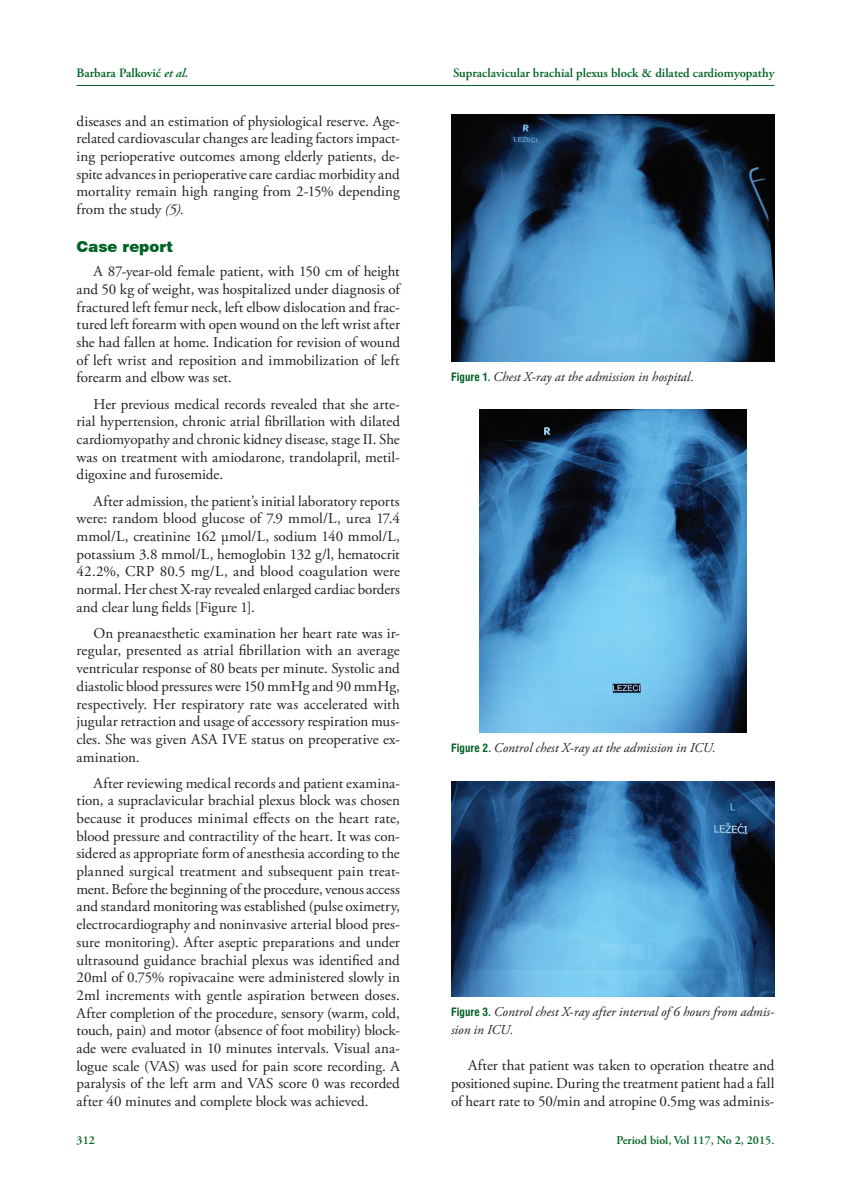
<style>
.page{position:relative;width:851px;height:1191px;background:#fff}
.page>*{position:absolute;margin:0;border:0;box-sizing:border-box;transform-origin:0 0}
.t1{font:15px/17.7px "Adobe Garamond Pro";color:#231f20;text-align:justify}
.t2{font:900 15px "Swiss 721 BT";color:#006224}
.t3{font:italic 13.5px/17.4px "Adobe Garamond Pro";color:#231f20}
.t4{font:600 12.75px "Adobe Garamond Pro";color:#006224}
.t5{font:600 12px "Adobe Garamond Pro";color:#006224}
.s1{font-style:italic}
.s2{font-family:"Swiss 721 BT";font-weight:700;font-style:normal;font-stretch:condensed;font-size:11.25px;color:#006224}
</style>
<div class="page">
<hr style="left:77px;top:85px;width:697px;height:1px;background:#006224">
<img style="left:451px;top:115px;width:323px;height:246px">
<img style="left:479px;top:410px;width:267px;height:322px">
<img style="left:451px;top:781px;width:323px;height:215px">
<p class="t4" style="left:77px;top:65px;width:113px">Barbara Palković <span class="s1">et al.</span></p>
<p class="t4" style="left:453px;top:65px;width:323px">Supraclavicular brachial plexus block &amp; dilated cardiomyopathy</p>
<p class="t1" style="left:77px;top:113px;width:325px">diseases and an estimation of physiological reserve. Age&shy;related cardiovascular changes are leading factors impact&shy;ing perioperative outcomes among elderly patients, de&shy;spite advances in perioperative care cardiac morbidity and mortality remain high ranging from 2-15% depending from the study <span class="s1">(5).</span></p>
<p class="t2" style="left:77px;top:237px;width:98px">Case report</p>
<p class="t1" style="left:77px;top:263px;width:325px;text-indent:17px">A 87-year-old female patient, with 150 cm of height and 50 kg of weight, was hospitalized under diagnosis of fractured left femur neck, left elbow dislocation and frac&shy;tured left forearm with open wound on the left wrist after she had fallen at home. Indication for revision of wound of left wrist and reposition and immobilization of left forearm and elbow was set.</p>
<p class="t1" style="left:77px;top:395px;width:325px;text-indent:17px">Her previous medical records revealed that she arte&shy;rial hypertension, chronic atrial fibrillation with dilated cardiomyopathy and chronic kidney disease, stage II. She was on treatment with amiodarone, trandolapril, metil&shy;digoxine and furosemide.</p>
<p class="t1" style="left:77px;top:492px;width:325px;text-indent:17px">After admission, the patient’s initial laboratory reports were: random blood glucose of 7.9 mmol/L, urea 17.4 mmol/L, creatinine 162 µmol/L, sodium 140 mmol/L, potassium 3.8 mmol/L, hemoglobin 132 g/l, hematocrit 42.2%, CRP 80.5 mg/L, and blood coagulation were normal. Her chest X-ray revealed enlarged cardiac borders and clear lung fields [Figure 1].</p>
<p class="t1" style="left:77px;top:625px;width:325px;text-indent:17px">On preanaesthetic examination her heart rate was ir&shy;regular, presented as atrial fibrillation with an average ventricular response of 80 beats per minute. Systolic and diastolic blood pressures were 150 mmHg and 90 mmHg, respectively. Her respiratory rate was accelerated with jugular retraction and usage of accessory respiration mus&shy;cles. She was given ASA IVE status on preoperative ex&shy;amination.</p>
<p class="t1" style="left:77px;top:774px;width:325px;text-indent:17px">After reviewing medical records and patient examina&shy;tion, a supraclavicular brachial plexus block was chosen because it produces minimal effects on the heart rate, blood pressure and contractility of the heart. It was con&shy;sidered as appropriate form of anesthesia according to the planned surgical treatment and subsequent pain treat&shy;ment. Before the beginning of the procedure, venous access and standard monitoring was established (pulse oximetry, electrocardiography and noninvasive arterial blood pres&shy;sure monitoring). After aseptic preparations and under ultrasound guidance brachial plexus was identified and 20ml of 0.75% ropivacaine were administered slowly in 2ml increments with gentle aspiration between doses.<br>After completion of the procedure, sensory (warm, cold, touch, pain) and motor (absence of foot mobility) block&shy;ade were evaluated in 10 minutes intervals. Visual ana&shy;logue scale (VAS) was used for pain score recording. A paralysis of the left arm and VAS score 0 was recorded after 40 minutes and complete block was achieved.</p>
<p class="t3" style="left:451px;top:368px;width:244px"><span class="s2">Figure 1.</span> Chest X-ray at the admission in hospital.</p>
<p class="t3" style="left:451px;top:739px;width:266px"><span class="s2">Figure 2.</span> Control chest X-ray at the admission in ICU.</p>
<p class="t3" style="left:451px;top:1003px;width:325px"><span class="s2">Figure 3.</span> Control chest X-ray after interval of 6 hours from admis&shy;sion in ICU.</p>
<p class="t1" style="left:451px;top:1056px;width:325px;text-indent:17px">After that patient was taken to operation theatre and positioned supine. During the treatment patient had a fall of heart rate to 50/min and atropine 0.5mg was adminis-</p>
<p class="t5" style="left:77px;top:1133px;width:20px">312</p>
<p class="t5" style="left:616px;top:1133px;width:159px">Period biol, Vol 117, No 2, 2015.</p>
</div>
